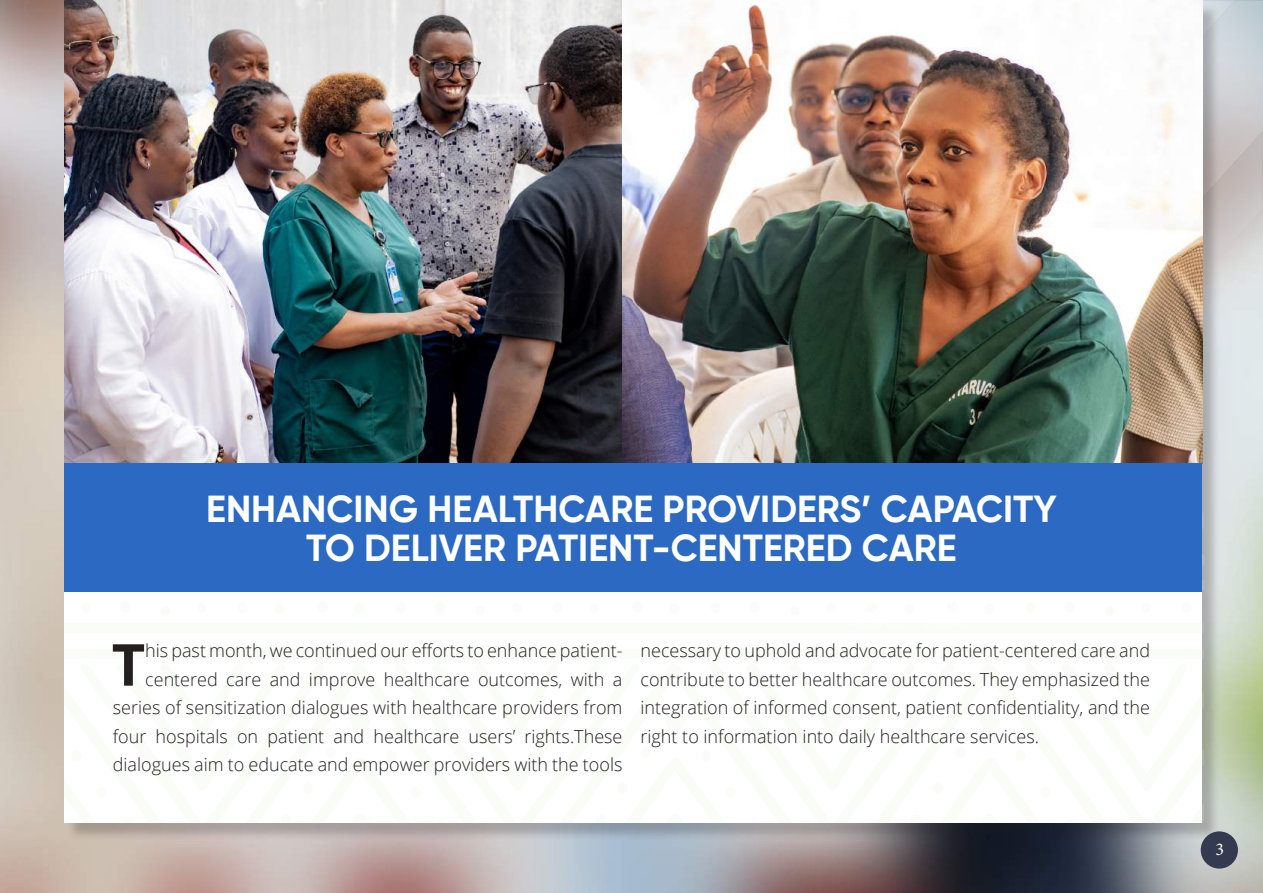
<style>
.page{position:relative;width:1263px;height:893px;background:#fff}
.page>*{position:absolute;margin:0;border:0;box-sizing:border-box;transform-origin:0 0}
.t1{font:700 57.9px "Open Sans";color:#231f20}
.t2{font:700 37.5px/39px "Gilroy";color:#fff;text-align:center}
.t3{font:300 18px/28.5px "Open Sans";color:#231f20;text-align:right}
.t4{font:18px "Minion Pro";color:#fff}
</style>
<div class="page">
<img style="left:0;top:0;width:1263px;height:893px">
<div style="left:1220px;top:286px;width:43px;height:93px;background:#e0e6e9"></div>
<svg style="left:1202px;top:0;width:61px;height:286px;background:#cbcbcd"></svg>
<div style="left:66px;top:3px;width:1154px;height:838px;background:#231f20;opacity:.25"></div>
<div style="left:64px;top:1px;width:1138px;height:822px;background:#fff"></div>
<div style="left:1201px;top:831px;width:37px;height:38px;background:#343a50;border-radius:50%"></div>
<img style="left:64px;top:0;width:558px;height:463px">
<img style="left:622px;top:0;width:580px;height:463px">
<div style="left:64px;top:463px;width:1138px;height:129px;background:#2b69c2"></div>
<h2 class="t2" style="left:206px;top:489px;width:852px">ENHANCING HEALTHCARE PROVIDERS’ CAPACITY<br>TO DELIVER PATIENT-CENTERED CARE</h2>
<p class="t3" style="left:113px;top:636px;width:511px">his past month, we continued our efforts to enhance patient&shy;centered care and improve healthcare outcomes, with a series of sensitization dialogues with healthcare providers from four hospitals on patient and healthcare users’ rights.These dialogues aim to educate and empower providers with the tools</p>
<p class="t3" style="left:640px;top:636px;width:511px;text-align:justify">necessary to uphold and advocate for patient-centered care and contribute to better healthcare outcomes. They emphasized the integration of informed consent, patient confidentiality, and the right to information into daily healthcare services.</p>
<h1 class="t1" style="left:112px;top:624px;width:35px">T</h1>
<p class="t4" style="left:1211px;top:837px;width:10px">3</p>
<p class="t4" style="left:1215px;top:837px;width:10px">3</p>
</div>
